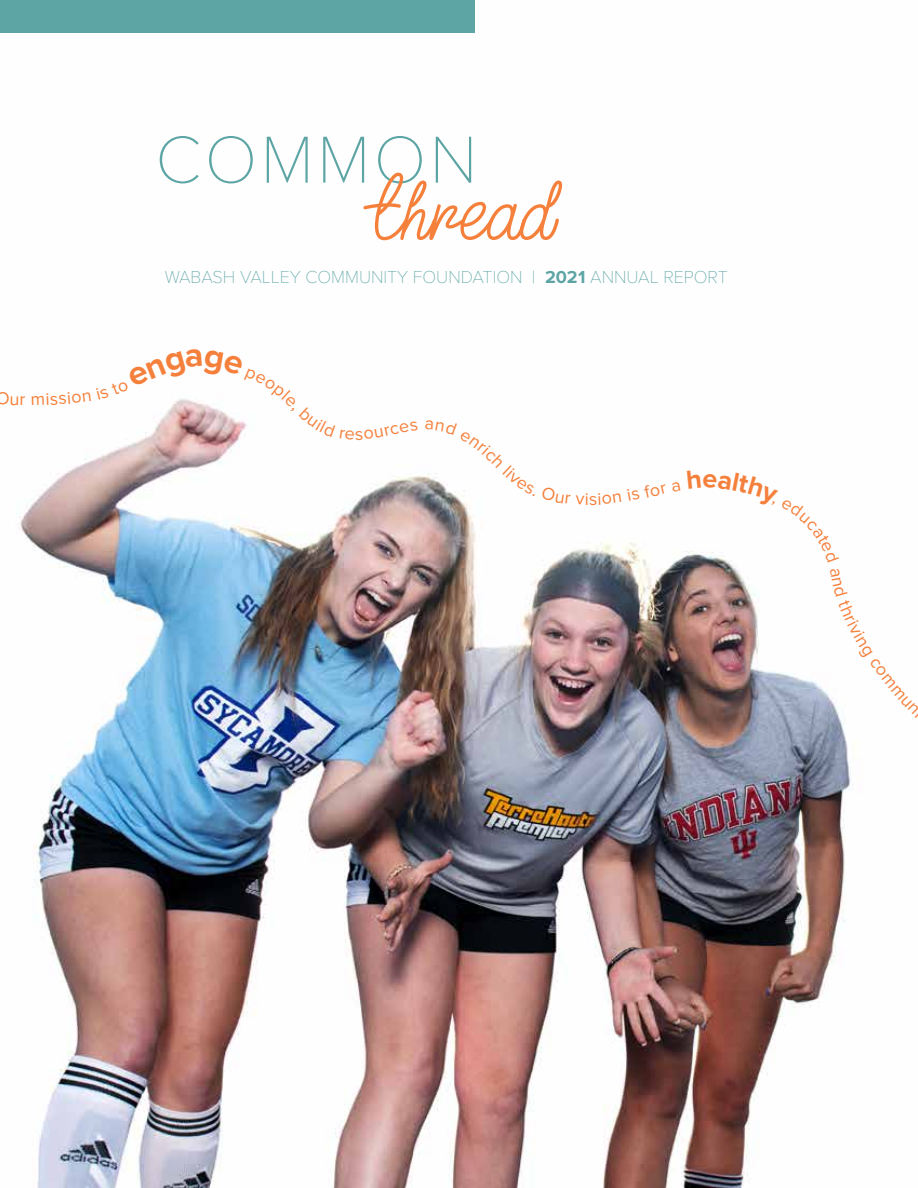
<style>
.page{position:relative;width:918px;height:1188px;background:#fff}
.page>*{position:absolute;margin:0;border:0;box-sizing:border-box;transform-origin:0 0}
.t1{font:100 68.85px "Proxima Nova T";letter-spacing:.05em;color:#5da5a5}
.t2{font:68.85px "Love String";color:#f5803c}
.t3{font:100 18px "Proxima Nova T";color:#5da5a5}
.t4{font:18px "Proxima Nova";color:#f5803c}
.s1{font-family:"Proxima Nova";font-weight:700}
</style>
<div class="page">
<img style="left:0;top:32px;width:854px;height:1156px">
<div style="left:0;top:0;width:475px;height:32px;background:#5da5a5"></div>
<svg style="left:0;top:392px;width:18px;height:13px"></svg>
<svg style="left:32px;top:349px;width:386px;height:91px"></svg>
<svg style="left:425px;top:420px;width:110px;height:76px"></svg>
<svg style="left:541px;top:487px;width:80px;height:18px"></svg>
<svg style="left:627px;top:481px;width:53px;height:20px"></svg>
<svg style="left:687px;top:470px;width:152px;height:92px"></svg>
<svg style="left:830px;top:568px;width:24px;height:146px"></svg>
<p class="t4" style="left:20px;top:391px;width:7px">r</p>
<h1 class="t1" style="left:155px;top:131px;width:323px">COMMON</h1>
<h1 class="t2" style="left:375px;top:173px;width:182px">Thread</h1>
<p class="t3" style="left:165px;top:270px;width:565px">WABASH VALLEY COMMUNITY FOUNDATION | <span class="s1">2021</span> ANNUAL REPORT</p>
<p class="t4" style="left:585px;top:491px;width:6px">i</p>
</div>
